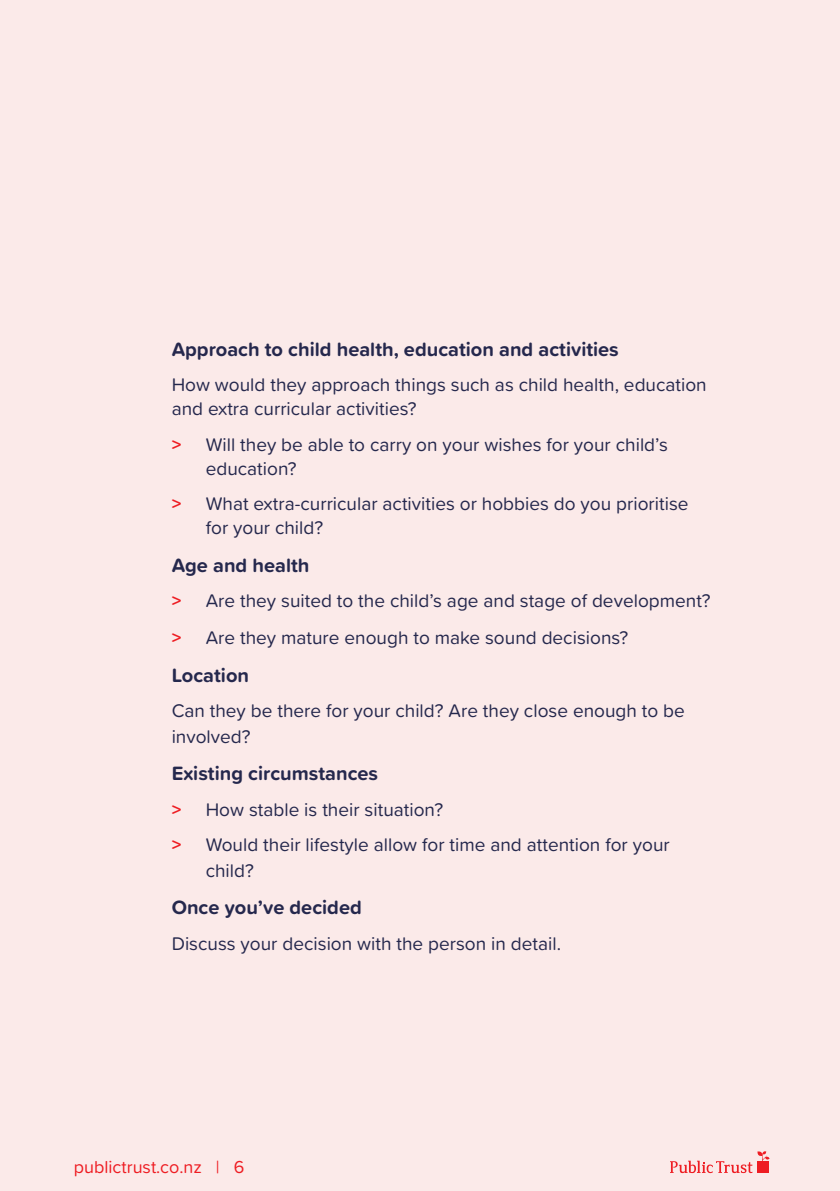
<style>
.page{position:relative;width:840px;height:1191px;background:#fff}
.page>*{position:absolute;margin:0;border:0;box-sizing:border-box;transform-origin:0 0}
.t1{font:700 20px "Proxima Soft";color:#25284d}
.t2{font:19px/24px "Proxima Soft";color:#25284d}
.PTAR_Body_9_13{font:18px "Proxima Soft";color:#ee1d23}
.s1{font-weight:700;color:#ee1d23}
</style>
<div class="page">
<div style="left:0;top:0;width:839px;height:1191px;background:#fbeae9"></div>
<svg style="left:670px;top:1151px;width:99px;height:22px"></svg>
<p class="t1" style="left:171px;top:334px;width:448px">Approach to child health, education and activities</p>
<p class="t2" style="left:171px;top:372px;width:536px">How would they approach things such as child health, education and extra curricular activities?</p>
<p class="t2" style="left:206px;top:431px;width:463px;text-indent:-34px"><span class="s1">&gt;</span> Will they be able to carry on your wishes for your child’s education?</p>
<p class="t2" style="left:206px;top:491px;width:484px;text-indent:-34px"><span class="s1">&gt;</span> What extra-curricular activities or hobbies do you prioritise for your child?</p>
<p class="t1" style="left:171px;top:550px;width:139px">Age and health</p>
<p class="t2" style="left:171px;top:587px;width:540px"><span class="s1">&gt;</span> Are they suited to the child’s age and stage of development?</p>
<p class="t2" style="left:171px;top:625px;width:458px"><span class="s1">&gt;</span> Are they mature enough to make sound decisions?</p>
<p class="t1" style="left:171px;top:660px;width:79px">Location</p>
<p class="t2" style="left:171px;top:696px;width:514px;line-height:26px">Can they be there for your child? Are they close enough to be involved?</p>
<p class="t1" style="left:171px;top:758px;width:208px">Existing circumstances</p>
<p class="t2" style="left:171px;top:796px;width:273px"><span class="s1">&gt;</span> How stable is their situation?</p>
<p class="t2" style="left:206px;top:830px;width:465px;line-height:26px;text-indent:-34px"><span class="s1">&gt;</span> Would their lifestyle allow for time and attention for your child?</p>
<p class="t1" style="left:171px;top:892px;width:191px">Once you’ve decided</p>
<p class="t2" style="left:171px;top:930px;width:390px">Discuss your decision with the person in detail.</p>
<p class="PTAR_Body_9_13" style="left:74px;top:1153px;width:172px">publictrust.co.nz | 6</p>
</div>
